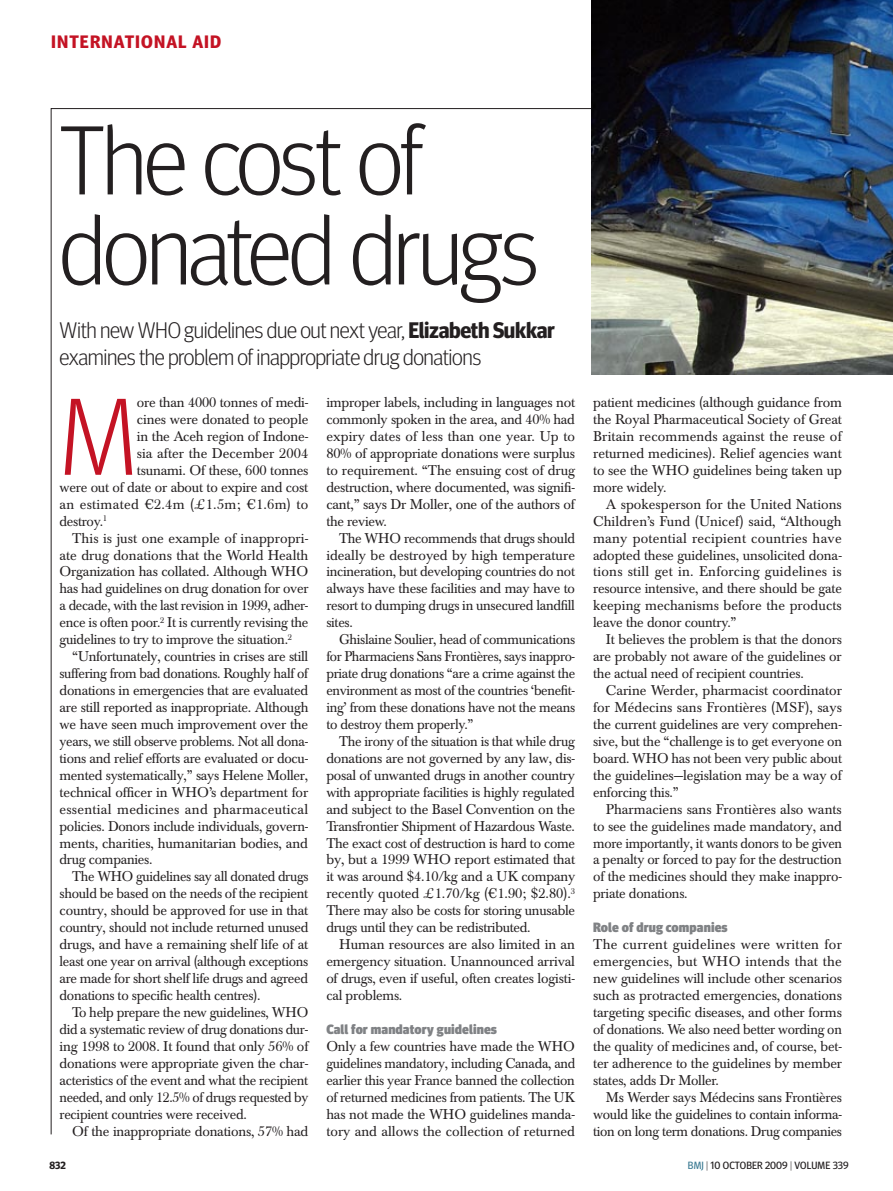
<style>
.page{position:relative;width:893px;height:1191px;background:#fff}
.page>*{position:absolute;margin:0;border:0;box-sizing:border-box;transform-origin:0 0}
.body_drop_cap_light{font:300 108.9px "Meta Headline OT";color:#c41324}
.feature_head{font:300 97.5px/90px "Meta Headline OT";letter-spacing:-.03em;color:#231f20}
.feature_head-2{font:300 22.5px/27px "Meta Headline OT";letter-spacing:-.015em;color:#231f20}
.page-strap-line{font:700 18px "Meta Headline OT";letter-spacing:.06em;color:#c41324}
.body_indent{font:13.95px/17px "Baskerville BE";letter-spacing:-.02em;color:#231f20;text-align:justify}
.body{font:13.95px/17px "Baskerville BE";letter-spacing:-.01em;color:#231f20;text-align:justify}
.body_drop_cap_light-2{font:13.95px "Baskerville BE";letter-spacing:-.015em;color:#231f20}
.body_drop_cap_light-3{font:13.95px "Baskerville BE";letter-spacing:.02em;color:#231f20}
.body_drop_cap_light-4{font:13.95px "Baskerville BE";letter-spacing:.005em;color:#231f20}
.crosshead{font:900 13.5px "Meta Headline OT";letter-spacing:.01em;color:#808285}
.t1{font:10.5px "Meta Headline OT";letter-spacing:.01em;color:#231f20}
.t2{font:700 10.5px "Meta Headline OT";color:#231f20}
.s1{font-weight:700}
.s2{color:#3c7b93}
.s3{font-weight:300}
</style>
<div class="page">
<img style="left:592px;top:0;width:301px;height:374px">
<p class="page-strap-line" style="left:51px;top:31px;width:172px">INTERNATIONAL AI D</p>
<p class="feature_head" style="left:60px;top:113px;width:481px">The cost of donated drugs</p>
<p class="feature_head-2" style="left:60px;top:317px;width:497px">With new WHO guidelines due out next year, <span class="s1">ELIZABETH SUKKAR </span>examines the problem of inappropriate drug donations</p>
<p class="body_drop_cap_light" style="left:60px;top:371px;width:79px">M</p>
<p class="body_drop_cap_light-2" style="left:137px;top:394px;width:173px">ore than 4000 tonnes of medi-</p>
<p class="body_drop_cap_light-2" style="left:137px;top:411px;width:173px">cines were donated to people</p>
<p class="body_drop_cap_light-2" style="left:137px;top:428px;width:173px">in the Aceh region of Indone-</p>
<p class="body_drop_cap_light-4" style="left:137px;top:445px;width:173px">sia after the December 2004</p>
<p class="body_drop_cap_light-2" style="left:137px;top:462px;width:173px">tsunami. Of these, 600 tonnes</p>
<p class="body_drop_cap_light-2" style="left:60px;top:479px;width:250px">were out of date or about to expire and cost</p>
<p class="body_drop_cap_light-3" style="left:60px;top:496px;width:250px">an estimated €2.4m (£1.5m; €1.6m) to</p>
<p class="body_drop_cap_light-2" style="left:60px;top:513px;width:49px">destroy.<sup>1</sup></p>
<p class="body_indent" style="left:60px;top:530px;width:250px;text-indent:13px">This is just one example of inappropri&shy;ate drug donations that the World Health Organization has collated. Although WHO has had guidelines on drug donation for over a decade, with the last revision in 1999, adher&shy;ence is often poor.<sup>2</sup> It is currently revising the guidelines to try to improve the situation.<sup>2</sup></p>
<p class="body_indent" style="left:60px;top:648px;width:251px;text-indent:13px">“Unfortunately, countries in crises are still suffering from bad donations. Roughly half of donations in emergencies that are evaluated are still reported as inappropriate. Although we have seen much improvement over the years, we still observe problems. Not all dona&shy;tions and relief efforts are evaluated or docu&shy;mented systematically,” says Helene Moller, technical officer in WHO’s department for essential medicines and pharmaceutical policies. Donors include individuals, govern&shy;ments, charities, humanitarian bodies, and drug companies.</p>
<p class="body_indent" style="left:60px;top:868px;width:250px;text-indent:13px">The WHO guidelines say all donated drugs should be based on the needs of the recipient country, should be approved for use in that country, should not include returned unused drugs, and have a remaining shelf life of at least one year on arrival (although exceptions are made for short shelf life drugs and agreed donations to specific health centres).</p>
<p class="body_indent" style="left:60px;top:1004px;width:250px;text-indent:13px">To help prepare the new guidelines, WHO did a systematic review of drug donations dur&shy;ing 1998 to 2008. It found that only 56% of donations were appropriate given the char&shy;acteristics of the event and what the recipient needed, and only 12.5% of drugs requested by recipient countries were received.</p>
<p class="body_indent" style="left:72px;top:1122px;width:238px">Of the inappropriate donations, 57% had</p>
<p class="body_indent" style="left:326px;top:394px;width:250px">improper labels, including in languages not commonly spoken in the area, and 40% had expiry dates of less than one year. Up to 80% of appropriate donations were surplus to requirement. “The ensuing cost of drug destruction, where documented, was signifi&shy;cant,” says Dr Moller, one of the authors of the review.</p>
<p class="body_indent" style="left:326px;top:530px;width:250px;text-indent:13px">The WHO recommends that drugs should ideally be destroyed by high temperature incineration, but developing countries do not always have these facilities and may have to resort to dumping drugs in unsecured landfill sites.</p>
<p class="body_indent" style="left:326px;top:631px;width:250px;text-indent:13px">Ghislaine Soulier, head of communications for Pharmaciens Sans Frontières, says inappro&shy;priate drug donations “are a crime against the environment as most of the countries ‘benefit&shy;ing’ from these donations have not the means to destroy them properly.”</p>
<p class="body_indent" style="left:326px;top:733px;width:250px;text-indent:13px">The irony of the situation is that while drug donations are not governed by any law, dis&shy;posal of unwanted drugs in another country with appropriate facilities is highly regulated and subject to the Basel Convention on the Transfrontier Shipment of Hazardous Waste.<br>The exact cost of destruction is hard to come by, but a 1999 WHO report estimated that it was around $4.10/kg and a UK company recently quoted £1.70/kg (€1.90; $2.80).<sup>3<br></sup>There may also be costs for storing unusable drugs until they can be redistributed.</p>
<p class="body_indent" style="left:326px;top:936px;width:250px;text-indent:13px">Human resources are also limited in an emergency situation. Unannounced arrival of drugs, even if useful, often creates logisti&shy;cal problems.</p>
<p class="crosshead" style="left:326px;top:1021px;width:172px">Call for mandatory guidelines</p>
<p class="body" style="left:326px;top:1038px;width:250px">Only a few countries have made the WHO guidelines mandatory, including Canada, and earlier this year France banned the collection of returned medicines from patients. The UK has not made the WHO guidelines manda&shy;tory and allows the collection of returned</p>
<p class="body" style="left:593px;top:394px;width:250px">patient medicines (although guidance from the Royal Pharmaceutical Society of Great Britain recommends against the reuse of returned medicines). Relief agencies want to see the WHO guidelines being taken up more widely.</p>
<p class="body_indent" style="left:593px;top:496px;width:250px;text-indent:13px">A spokesperson for the United Nations Children’s Fund (Unicef) said, “Although many potential recipient countries have adopted these guidelines, unsolicited dona&shy;tions still get in. Enforcing guidelines is resource intensive, and there should be gate keeping mechanisms before the products leave the donor country.”</p>
<p class="body_indent" style="left:593px;top:631px;width:250px;text-indent:13px">It believes the problem is that the donors are probably not aware of the guidelines or the actual need of recipient countries.</p>
<p class="body_indent" style="left:593px;top:682px;width:250px;text-indent:13px">Carine Werder, pharmacist coordinator for Médecins sans Frontières (MSF), says the current guidelines are very comprehen&shy;sive, but the “challenge is to get everyone on board. WHO has not been very public about the guidelines—legislation may be a way of enforcing this.”</p>
<p class="body_indent" style="left:593px;top:800px;width:250px;text-indent:13px">Pharmaciens sans Frontières also wants to see the guidelines made mandatory, and more importantly, it wants donors to be given a penalty or forced to pay for the destruction of the medicines should they make inappro&shy;priate donations.</p>
<p class="crosshead" style="left:593px;top:919px;width:136px">Role of drug companies</p>
<p class="body" style="left:593px;top:936px;width:250px">The current guidelines were written for emergencies, but WHO intends that the new guidelines will include other scenarios such as protracted emergencies, donations targeting specific diseases, and other forms of donations. We also need better wording on the quality of medicines and, of course, bet&shy;ter adherence to the guidelines by member states, adds Dr Moller.</p>
<p class="body_indent" style="left:593px;top:1088px;width:250px;text-indent:13px">Ms Werder says Médecins sans Frontières would like the guidelines to contain informa&shy;tion on long term donations. Drug companies</p>
<p class="t2" style="left:49px;top:1159px;width:18px">832</p>
<p class="t1" style="left:688px;top:1159px;width:162px"><span class="s2">BMJ</span> <span class="s3">|</span> 10 OCTOBER 2009 <span class="s3">|</span> VOLUME 339</p>
</div>
